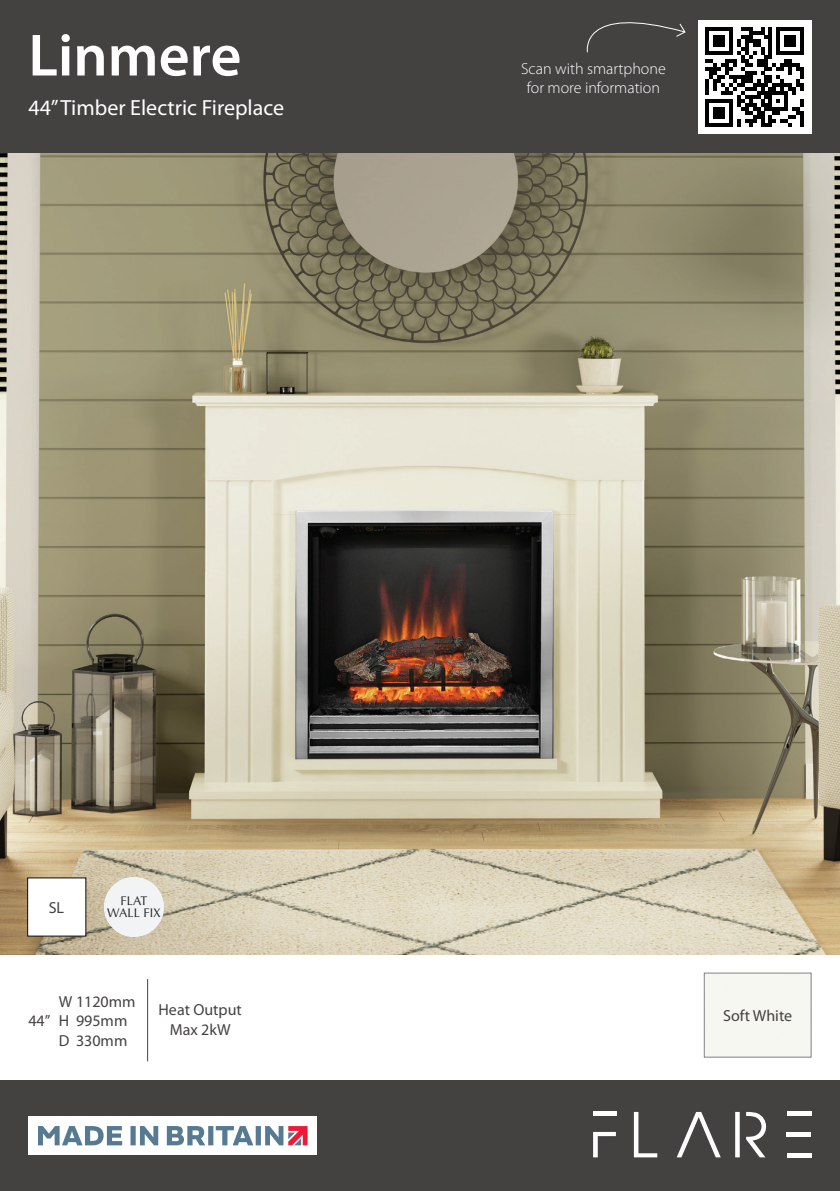
<style>
.page{position:relative;width:840px;height:1191px;background:#fff}
.page>*{position:absolute;margin:0;border:0;box-sizing:border-box;transform-origin:0 0}
.t1{font:600 60px "Myriad Pro";color:#fff}
.t2{font:22px "Myriad Pro";color:#fff}
.t3{font:16px "Myriad Pro";color:#444141}
.t4{font:300 16px/19.2px "Myriad Pro";color:#fff;text-align:center}
.t5{font:12.6px/11.6px "Optima LT Std";color:#1a1f21;text-align:center}
</style>
<div class="page">
<div style="left:0;top:0;width:839px;height:154px;background:#444141"></div>
<div style="left:0;top:1080px;width:839px;height:111px;background:#444141"></div>
<hr style="left:839px;top:778px;width:1px;height:413px;background:#444141">
<svg style="left:633px;top:1112px;width:24px;height:45px"></svg>
<svg style="left:677px;top:1112px;width:43px;height:45px"></svg>
<hr style="left:786px;top:1132px;width:24px;height:4px;background:#fff">
<hr style="left:786px;top:1153px;width:25px;height:4px;background:#fff">
<hr style="left:786px;top:1112px;width:25px;height:4px;background:#fff">
<svg style="left:735px;top:1112px;width:4px;height:45px"></svg>
<svg style="left:746px;top:1112px;width:19px;height:45px"></svg>
<div style="left:592px;top:1111px;width:24px;height:5px;background:#fff"></div>
<svg style="left:593px;top:1132px;width:22px;height:25px"></svg>
<div style="left:28px;top:1116px;width:289px;height:39px;background:#fff"></div>
<svg style="left:38px;top:1126px;width:269px;height:19px"></svg>
<img style="left:0;top:153px;width:839px;height:801px">
<div style="left:104px;top:877px;width:60px;height:60px;background:#f2f3f4;border-radius:50%"></div>
<hr style="left:147px;top:979px;width:1px;height:82px;background:#444141">
<div style="left:27px;top:877px;width:59px;height:59px;background:#fff"></div>
<div style="left:703px;top:972px;width:108px;height:85px;border:1px solid #808285"></div>
<div style="left:697px;top:21px;width:114px;height:113px;background:#fff"></div>
<svg style="left:705px;top:27px;width:98px;height:100px"></svg>
<svg style="left:586px;top:22px;width:100px;height:31px"></svg>
<p class="t1" style="left:28px;top:17px;width:214px">Linmere</p>
<p class="t2" style="left:28px;top:94px;width:257px">44” Timber Electric Fireplace</p>
<p class="t4" style="left:521px;top:58px;width:146px">Scan with smartphone for more information</p>
<p class="t3" style="left:49px;top:898px;width:17px">SL</p>
<p class="t5" style="left:107px;top:895px;width:55px">FLAT<br>WALL FIX</p>
<p class="t3" style="left:28px;top:1011px;width:24px">44”</p>
<p class="t3" style="left:59px;top:992px;width:78px">W 1120mm</p>
<p class="t3" style="left:59px;top:1011px;width:70px">H 995mm</p>
<p class="t3" style="left:59px;top:1030px;width:70px">D 330mm</p>
<p class="t3" style="left:158px;top:1000px;width:85px">Heat Output</p>
<p class="t3" style="left:170px;top:1019px;width:62px">Max 2kW</p>
<p class="t3" style="left:722px;top:1006px;width:71px">Soft White</p>
</div>
